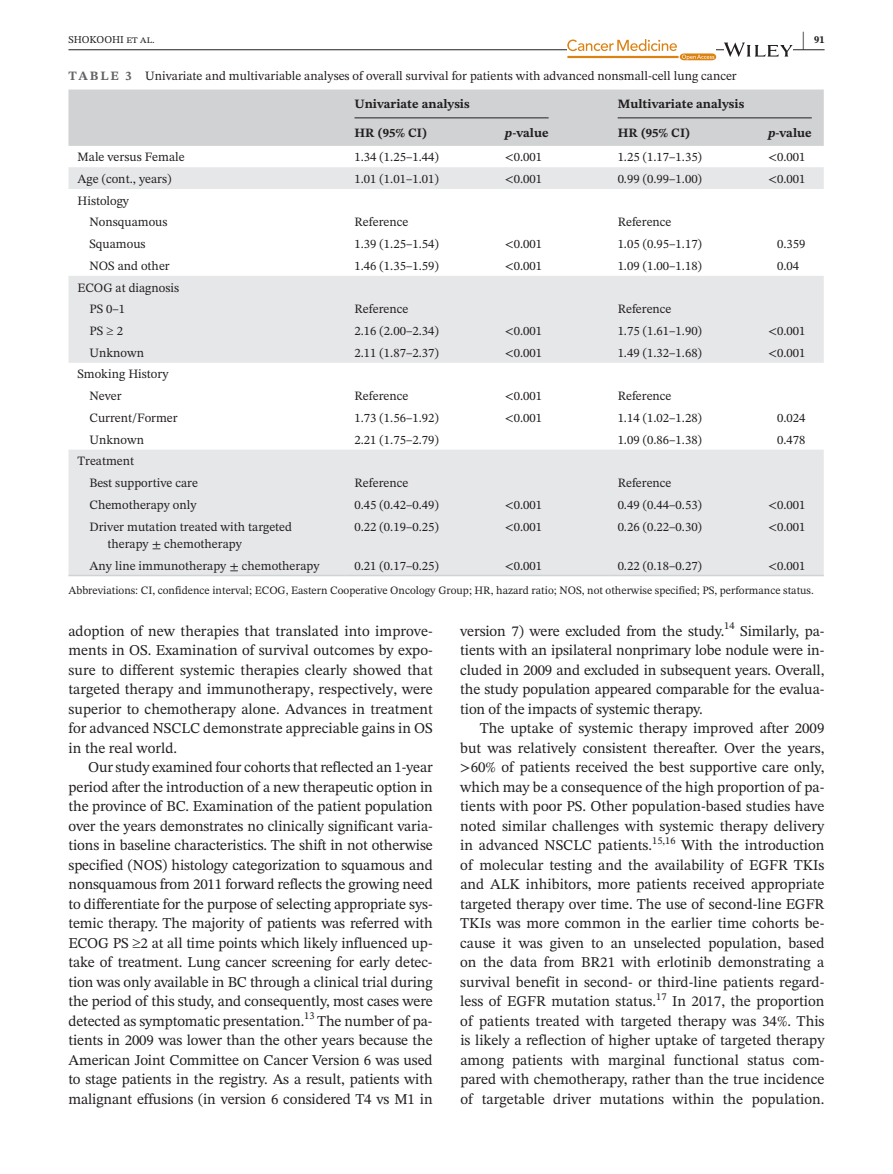
<style>
.page{position:relative;width:893px;height:1174px;background:#fff}
.page>*{position:absolute;margin:0;border:0;box-sizing:border-box;transform-origin:0 0}
.t1{font:700 21px "STIX Two Text";color:#231f20;scale:.42 1}
.t2{font:15px/19.5px "STIX Two Text";color:#231f20;text-align:justify}
.t3{font:12.75px/21.8px "STIX Two Text";color:#231f20}
.t4{font:700 12.75px "STIX Two Text";color:#231f20}
.t5{font:11.25px "STIX Two Text";color:#231f20}
.t6{font:10.5px "STIX Two Text";color:#231f20}
.t7{font:700 10.5px "STIX Two Text";color:#231f20}
.s1{font-weight:700;color:#636366}
.s2{font-style:italic}
</style>
<div class="page">
<hr style="left:68px;top:49px;width:756px;height:1px;background:#231f20">
<svg style="left:567px;top:39px;width:149px;height:21px"></svg>
<svg style="left:724px;top:43px;width:69px;height:14px"></svg>
<div style="left:68px;top:90px;width:756px;height:56px;background:#d1d2d4"></div>
<svg style="left:68px;top:167px;width:756px;height:408px;fill:#e6e7e9"></svg>
<hr style="left:68px;top:575px;width:277px;height:1px;background:#d1d2d4">
<hr style="left:345px;top:575px;width:151px;height:1px;background:#d1d2d4">
<hr style="left:496px;top:575px;width:113px;height:1px;background:#d1d2d4">
<hr style="left:609px;top:575px;width:150px;height:1px;background:#d1d2d4">
<hr style="left:759px;top:575px;width:65px;height:1px;background:#d1d2d4">
<hr style="left:354px;top:117px;width:195px;height:1px;background:#231f20">
<hr style="left:618px;top:117px;width:194px;height:1px;background:#231f20">
<h1 class="t1" style="left:802px;top:24px;width:8px">|</h1>
<p class="t6" style="left:68px;top:32px;width:88px">SHOKOOHI et al.</p>
<p class="t7" style="left:814px;top:32px;width:12px">91</p>
<p class="t3" style="left:68px;top:65px;width:670px"><span class="s1">TABLE 3</span> Univariate and multivariable analyses of overall survival for patients with advanced nonsmall-cell lung cancer</p>
<p class="t4" style="left:354px;top:95px;width:117px">Univariate analysis</p>
<p class="t4" style="left:618px;top:95px;width:128px">Multivariate analysis</p>
<p class="t4" style="left:354px;top:123px;width:74px">HR (95% CI)</p>
<p class="t4" style="left:505px;top:123px;width:45px"><span class="s2">p</span>-value</p>
<p class="t4" style="left:618px;top:123px;width:74px">HR (95% CI)</p>
<p class="t4" style="left:768px;top:123px;width:45px"><span class="s2">p</span>-value</p>
<p class="t3" style="left:77px;top:146px;width:109px">Male versus Female</p>
<p class="t3" style="left:354px;top:146px;width:86px">1.34 (1.25–1.44)</p>
<p class="t3" style="left:505px;top:146px;width:39px">&lt;0.001</p>
<p class="t3" style="left:618px;top:146px;width:86px">1.25 (1.17–1.35)</p>
<p class="t3" style="left:768px;top:146px;width:39px">&lt;0.001</p>
<p class="t3" style="left:77px;top:168px;width:95px">Age (cont., years)</p>
<p class="t3" style="left:354px;top:168px;width:86px">1.01 (1.01–1.01)</p>
<p class="t3" style="left:505px;top:168px;width:39px">&lt;0.001</p>
<p class="t3" style="left:618px;top:168px;width:86px">0.99 (0.99–1.00)</p>
<p class="t3" style="left:768px;top:168px;width:39px">&lt;0.001</p>
<p class="t3" style="left:89px;top:189px;width:80px;text-indent:-12px">Histology<br>Nonsquamous</p>
<p class="t3" style="left:354px;top:211px;width:55px">Reference</p>
<p class="t3" style="left:618px;top:211px;width:55px">Reference</p>
<p class="t3" style="left:89px;top:233px;width:58px">Squamous</p>
<p class="t3" style="left:354px;top:233px;width:86px">1.39 (1.25–1.54)</p>
<p class="t3" style="left:505px;top:233px;width:39px">&lt;0.001</p>
<p class="t3" style="left:618px;top:233px;width:86px">1.05 (0.95–1.17)</p>
<p class="t3" style="left:777px;top:233px;width:30px">0.359</p>
<p class="t3" style="left:89px;top:255px;width:82px">NOS and other</p>
<p class="t3" style="left:354px;top:255px;width:86px">1.46 (1.35–1.59)</p>
<p class="t3" style="left:505px;top:255px;width:39px">&lt;0.001</p>
<p class="t3" style="left:618px;top:255px;width:86px">1.09 (1.00–1.18)</p>
<p class="t3" style="left:777px;top:255px;width:24px">0.04</p>
<p class="t3" style="left:89px;top:276px;width:91px;text-indent:-12px">ECOG at diagnosis<br>PS 0–1</p>
<p class="t3" style="left:354px;top:298px;width:55px">Reference</p>
<p class="t3" style="left:618px;top:298px;width:55px">Reference</p>
<p class="t3" style="left:89px;top:320px;width:35px">PS ≥ 2</p>
<p class="t3" style="left:354px;top:320px;width:86px">2.16 (2.00–2.34)</p>
<p class="t3" style="left:505px;top:320px;width:39px">&lt;0.001</p>
<p class="t3" style="left:618px;top:320px;width:86px">1.75 (1.61–1.90)</p>
<p class="t3" style="left:768px;top:320px;width:39px">&lt;0.001</p>
<p class="t3" style="left:89px;top:341px;width:56px">Unknown</p>
<p class="t3" style="left:354px;top:341px;width:86px">2.11 (1.87–2.37)</p>
<p class="t3" style="left:505px;top:341px;width:39px">&lt;0.001</p>
<p class="t3" style="left:618px;top:341px;width:86px">1.49 (1.32–1.68)</p>
<p class="t3" style="left:768px;top:341px;width:39px">&lt;0.001</p>
<p class="t3" style="left:89px;top:363px;width:81px;text-indent:-12px">Smoking History<br>Never</p>
<p class="t3" style="left:354px;top:385px;width:55px">Reference</p>
<p class="t3" style="left:505px;top:385px;width:39px">&lt;0.001</p>
<p class="t3" style="left:618px;top:385px;width:55px">Reference</p>
<p class="t3" style="left:89px;top:407px;width:90px">Current/Former</p>
<p class="t3" style="left:354px;top:407px;width:86px">1.73 (1.56–1.92)</p>
<p class="t3" style="left:505px;top:407px;width:39px">&lt;0.001</p>
<p class="t3" style="left:618px;top:407px;width:86px">1.14 (1.02–1.28)</p>
<p class="t3" style="left:777px;top:407px;width:30px">0.024</p>
<p class="t3" style="left:89px;top:428px;width:56px">Unknown</p>
<p class="t3" style="left:354px;top:428px;width:86px">2.21 (1.75–2.79)</p>
<p class="t3" style="left:618px;top:428px;width:86px">1.09 (0.86–1.38)</p>
<p class="t3" style="left:777px;top:428px;width:30px">0.478</p>
<p class="t3" style="left:89px;top:450px;width:110px;text-indent:-12px">Treatment<br>Best supportive care</p>
<p class="t3" style="left:354px;top:472px;width:55px">Reference</p>
<p class="t3" style="left:618px;top:472px;width:55px">Reference</p>
<p class="t3" style="left:89px;top:493px;width:109px">Chemotherapy only</p>
<p class="t3" style="left:354px;top:493px;width:86px">0.45 (0.42–0.49)</p>
<p class="t3" style="left:505px;top:493px;width:39px">&lt;0.001</p>
<p class="t3" style="left:618px;top:493px;width:86px">0.49 (0.44–0.53)</p>
<p class="t3" style="left:768px;top:493px;width:39px">&lt;0.001</p>
<p class="t3" style="left:107px;top:517px;width:186px;line-height:17.2px;text-indent:-18px">Driver mutation treated with targeted therapy ± chemotherapy</p>
<p class="t3" style="left:354px;top:515px;width:86px">0.22 (0.19–0.25)</p>
<p class="t3" style="left:505px;top:515px;width:39px">&lt;0.001</p>
<p class="t3" style="left:618px;top:515px;width:86px">0.26 (0.22–0.30)</p>
<p class="t3" style="left:768px;top:515px;width:39px">&lt;0.001</p>
<p class="t3" style="left:89px;top:554px;width:232px">Any line immunotherapy ± chemotherapy</p>
<p class="t3" style="left:354px;top:554px;width:86px">0.21 (0.17–0.25)</p>
<p class="t3" style="left:505px;top:554px;width:39px">&lt;0.001</p>
<p class="t3" style="left:618px;top:554px;width:86px">0.22 (0.18–0.27)</p>
<p class="t3" style="left:768px;top:554px;width:39px">&lt;0.001</p>
<p class="t5" style="left:68px;top:582px;width:747px">Abbreviations: CI, confidence interval; ECOG, Eastern Cooperative Oncology Group; HR, hazard ratio; NOS, not otherwise specified; PS, performance status.</p>
<p class="t2" style="left:68px;top:621px;width:366px">adoption of new therapies that translated into improve&shy;ments in OS. Examination of survival outcomes by expo&shy;sure to different systemic therapies clearly showed that targeted therapy and immunotherapy, respectively, were superior to chemotherapy alone. Advances in treatment for advanced NSCLC demonstrate appreciable gains in OS in the real world.</p>
<p class="t2" style="left:68px;top:757px;width:366px;text-indent:20px">Our study examined four cohorts that reflected an 1-year period after the introduction of a new therapeutic option in the province of BC. Examination of the patient population over the years demonstrates no clinically significant varia&shy;tions in baseline characteristics. The shift in not otherwise specified (NOS) histology categorization to squamous and nonsquamous from 2011 forward reflects the growing need to differentiate for the purpose of selecting appropriate sys&shy;temic therapy. The majority of patients was referred with ECOG PS ≥2 at all time points which likely influenced up&shy;take of treatment. Lung cancer screening for early detec&shy;tion was only available in BC through a clinical trial during the period of this study, and consequently, most cases were detected as symptomatic presentation.<sup>13</sup> The number of pa&shy;tients in 2009 was lower than the other years because the American Joint Committee on Cancer Version 6 was used to stage patients in the registry. As a result, patients with malignant effusions (in version 6 considered T4 vs M1 in</p>
<p class="t2" style="left:460px;top:621px;width:266px">version 7) were excluded from the study.</p>
<p class="t6" style="left:724px;top:618px;width:12px">14</p>
<p class="t2" style="left:460px;top:621px;width:366px;text-indent:280px">Similarly, pa&shy;tients with an ipsilateral nonprimary lobe nodule were in&shy;cluded in 2009 and excluded in subsequent years. Overall, the study population appeared comparable for the evalua&shy;tion of the impacts of systemic therapy.</p>
<p class="t2" style="left:460px;top:718px;width:366px;text-indent:20px">The uptake of systemic therapy improved after 2009 but was relatively consistent thereafter. Over the years, &gt;60% of patients received the best supportive care only, which may be a consequence of the high proportion of pa&shy;tients with poor PS. Other population-based studies have noted similar challenges with systemic therapy delivery in advanced NSCLC patients.</p>
<p class="t6" style="left:652px;top:832px;width:25px">15,16</p>
<p class="t2" style="left:460px;top:835px;width:366px;text-indent:221px">With the introduction of molecular testing and the availability of EGFR TKIs and ALK inhibitors, more patients received appropriate targeted therapy over time. The use of second-line EGFR TKIs was more common in the earlier time cohorts be&shy;cause it was given to an unselected population, based on the data from BR21 with erlotinib demonstrating a survival benefit in second- or third-line patients regard&shy;less of EGFR mutation status.</p>
<p class="t6" style="left:656px;top:988px;width:12px">17</p>
<p class="t2" style="left:460px;top:991px;width:366px;text-indent:212px">In 2017, the proportion of patients treated with targeted therapy was 34%. This is likely a reflection of higher uptake of targeted therapy among patients with marginal functional status com&shy;pared with chemotherapy, rather than the true incidence of targetable driver mutations within the population.</p>
</div>
